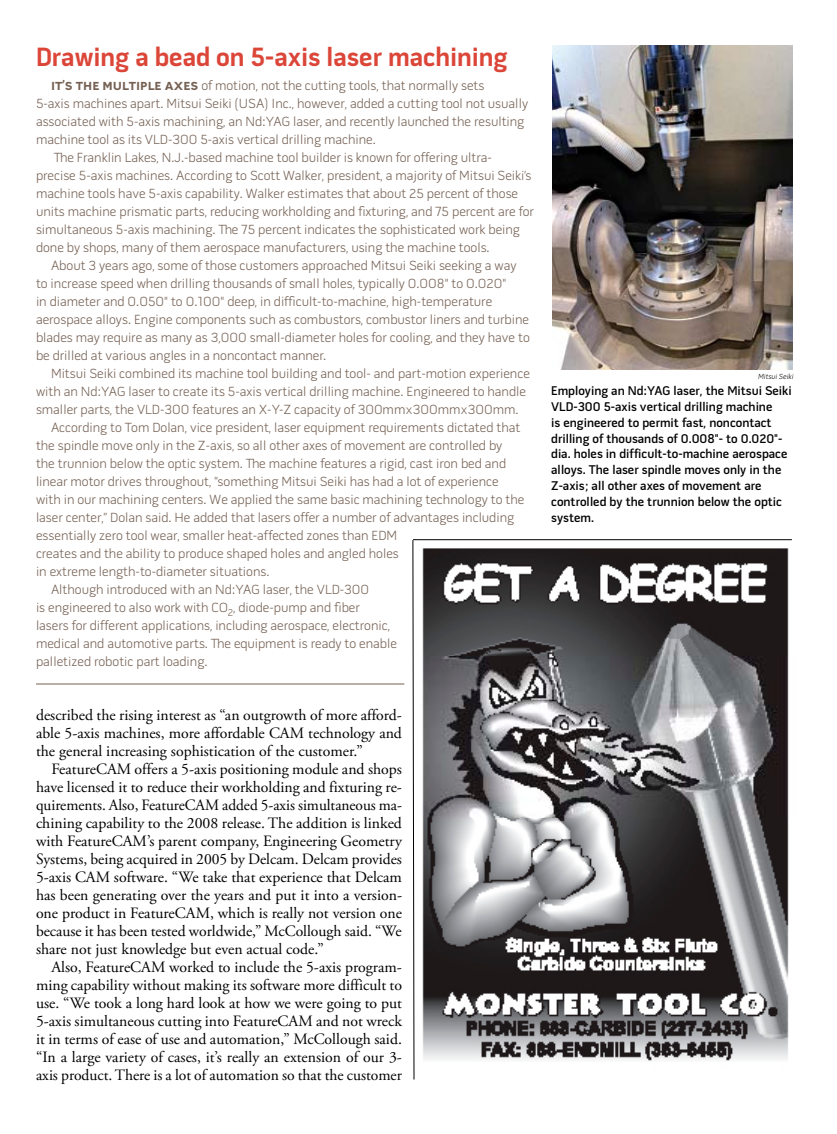
<style>
.page{position:relative;width:837px;height:1134px;background:#fff}
.page>*{position:absolute;margin:0;border:0;box-sizing:border-box;transform-origin:0 0}
.t1{font:700 27px "Pill Gothic 600 mg";color:#db4639}
.t2{font:15.75px/18px "Adobe Garamond Pro";color:#000;text-align:justify}
.t3{font:300 13.5px "Pill Gothic 600 mg";color:#756154}
.t4{font:600 12.9px/15.9px "Pill Gothic 600 mg";color:#000}
.t5{font:7.5px "Pill Gothic 600 mg Light Obq";color:#000}
.s1{font-weight:700;font-size:15px}
</style>
<div class="page">
<hr style="left:413px;top:539px;width:379px;height:1px;background:#000">
<img style="left:422px;top:548px;width:367px;height:513px">
<svg style="left:413px;top:540px;width:1px;height:540px"></svg>
<img style="left:552px;top:46px;width:240px;height:324px">
<hr style="left:36px;top:684px;width:368px;height:1px;background:#756154">
<h1 class="t1" style="left:36px;top:46px;width:473px">Drawing a bead on 5-axis laser machining</h1>
<p class="t3" style="left:51px;top:80px;width:435px"><span class="s1">It’s the multiple axes</span> of motion, not the cutting tools, that normally sets</p>
<p class="t3" style="left:36px;top:98px;width:494px">5-axis machines apart. Mitsui Seiki (USA) Inc., however, added a cutting tool not usually</p>
<p class="t3" style="left:36px;top:116px;width:490px">associated with 5-axis machining, an Nd:YAG laser, and recently launched the resulting</p>
<p class="t3" style="left:36px;top:134px;width:341px">machine tool as its VLD-300 5-axis vertical drilling machine.</p>
<p class="t3" style="left:54px;top:152px;width:439px">The Franklin Lakes, N.J.-based machine tool builder is known for offering ultra-</p>
<p class="t3" style="left:36px;top:170px;width:497px">precise 5-axis machines. According to Scott Walker, president, a majority of Mitsui Seiki’s</p>
<p class="t3" style="left:36px;top:188px;width:484px">machine tools have 5-axis capability. Walker estimates that about 25 percent of those</p>
<p class="t3" style="left:36px;top:206px;width:499px">units machine prismatic parts, reducing workholding and fixturing, and 75 percent are for</p>
<p class="t3" style="left:36px;top:224px;width:486px">simultaneous 5-axis machining. The 75 percent indicates the sophisticated work being</p>
<p class="t3" style="left:36px;top:242px;width:455px">done by shops, many of them aerospace manufacturers, using the machine tools.</p>
<p class="t3" style="left:51px;top:260px;width:467px">About 3 years ago, some of those customers approached Mitsui Seiki seeking a way</p>
<p class="t3" style="left:36px;top:278px;width:472px">to increase speed when drilling thousands of small holes, typically 0.008" to 0.020"</p>
<p class="t3" style="left:36px;top:296px;width:458px">in diameter and 0.050" to 0.100" deep, in difficult-to-machine, high-temperature</p>
<p class="t3" style="left:36px;top:314px;width:495px">aerospace alloys. Engine components such as combustors, combustor liners and turbine</p>
<p class="t3" style="left:36px;top:332px;width:495px">blades may require as many as 3,000 small-diameter holes for cooling, and they have to</p>
<p class="t3" style="left:36px;top:350px;width:292px">be drilled at various angles in a noncontact manner.</p>
<p class="t3" style="left:51px;top:368px;width:480px">Mitsui Seiki combined its machine tool building and tool- and part-motion experience</p>
<p class="t3" style="left:36px;top:386px;width:491px">with an Nd:YAG laser to create its 5-axis vertical drilling machine. Engineered to handle</p>
<p class="t3" style="left:36px;top:404px;width:484px">smaller parts, the VLD-300 features an X-Y-Z capacity of 300mm×300mm×300mm.</p>
<p class="t3" style="left:51px;top:422px;width:471px">According to Tom Dolan, vice president, laser equipment requirements dictated that</p>
<p class="t3" style="left:36px;top:440px;width:468px">the spindle move only in the Z-axis, so all other axes of movement are controlled by</p>
<p class="t3" style="left:36px;top:458px;width:472px">the trunnion below the optic system. The machine features a rigid, cast iron bed and</p>
<p class="t3" style="left:36px;top:476px;width:464px">linear motor drives throughout, “something Mitsui Seiki has had a lot of experience</p>
<p class="t3" style="left:36px;top:494px;width:490px">with in our machining centers. We applied the same basic machining technology to the</p>
<p class="t3" style="left:36px;top:512px;width:480px">laser center,” Dolan said. He added that lasers offer a number of advantages including</p>
<p class="t3" style="left:36px;top:530px;width:363px">essentially zero tool wear, smaller heat-affected zones than EDM</p>
<p class="t3" style="left:36px;top:548px;width:364px">creates and the ability to produce shaped holes and angled holes</p>
<p class="t3" style="left:36px;top:566px;width:235px">in extreme length-to-diameter situations.</p>
<p class="t3" style="left:51px;top:584px;width:320px">Although introduced with an Nd:YAG laser, the VLD-300</p>
<p class="t3" style="left:36px;top:602px;width:325px">is engineered to also work with CO<sub>2</sub>, diode-pump and fiber</p>
<p class="t3" style="left:36px;top:620px;width:356px">lasers for different applications, including aerospace, electronic,</p>
<p class="t3" style="left:36px;top:638px;width:362px">medical and automotive parts. The equipment is ready to enable</p>
<p class="t3" style="left:36px;top:656px;width:173px">palletized robotic part loading.</p>
<p class="t2" style="left:36px;top:707px;width:368px">described the rising interest as “an outgrowth of more afford&shy;able 5-axis machines, more affordable CAM technology and the general increasing sophistication of the customer.”</p>
<p class="t2" style="left:36px;top:761px;width:368px;text-indent:15px">FeatureCAM offers a 5-axis positioning module and shops have licensed it to reduce their workholding and fixturing re&shy;quirements. Also, FeatureCAM added 5-axis simultaneous ma&shy;chining capability to the 2008 release. The addition is linked with FeatureCAM’s parent company, Engineering Geometry Systems, being acquired in 2005 by Delcam. Delcam provides 5-axis CAM software. “We take that experience that Delcam has been generating over the years and put it into a version&shy;one product in FeatureCAM, which is really not version one because it has been tested worldwide,” McCollough said. “We share not just knowledge but even actual code.”</p>
<p class="t2" style="left:36px;top:959px;width:368px;text-indent:15px">Also, FeatureCAM worked to include the 5-axis program&shy;ming capability without making its software more difficult to use. “We took a long hard look at how we were going to put 5-axis simultaneous cutting into FeatureCAM and not wreck it in terms of ease of use and automation,” McCollough said. “In a large variety of cases, it’s really an extension of our 3- axis product. There is a lot of automation so that the customer</p>
<p class="t5" style="left:758px;top:373px;width:37px">Mitsui Seiki</p>
<p class="t4" style="left:551px;top:384px;width:242px">Employing an Nd:YAG laser, the Mitsui Seiki VLD-300 5-axis vertical drilling machine<br>is engineered to permit fast, noncontact drilling of thousands of 0.008"- to 0.020"- dia. holes in difficult-to-machine aerospace alloys. The laser spindle moves only in the Z-axis; all other axes of movement are controlled by the trunnion below the optic system.</p>
</div>
